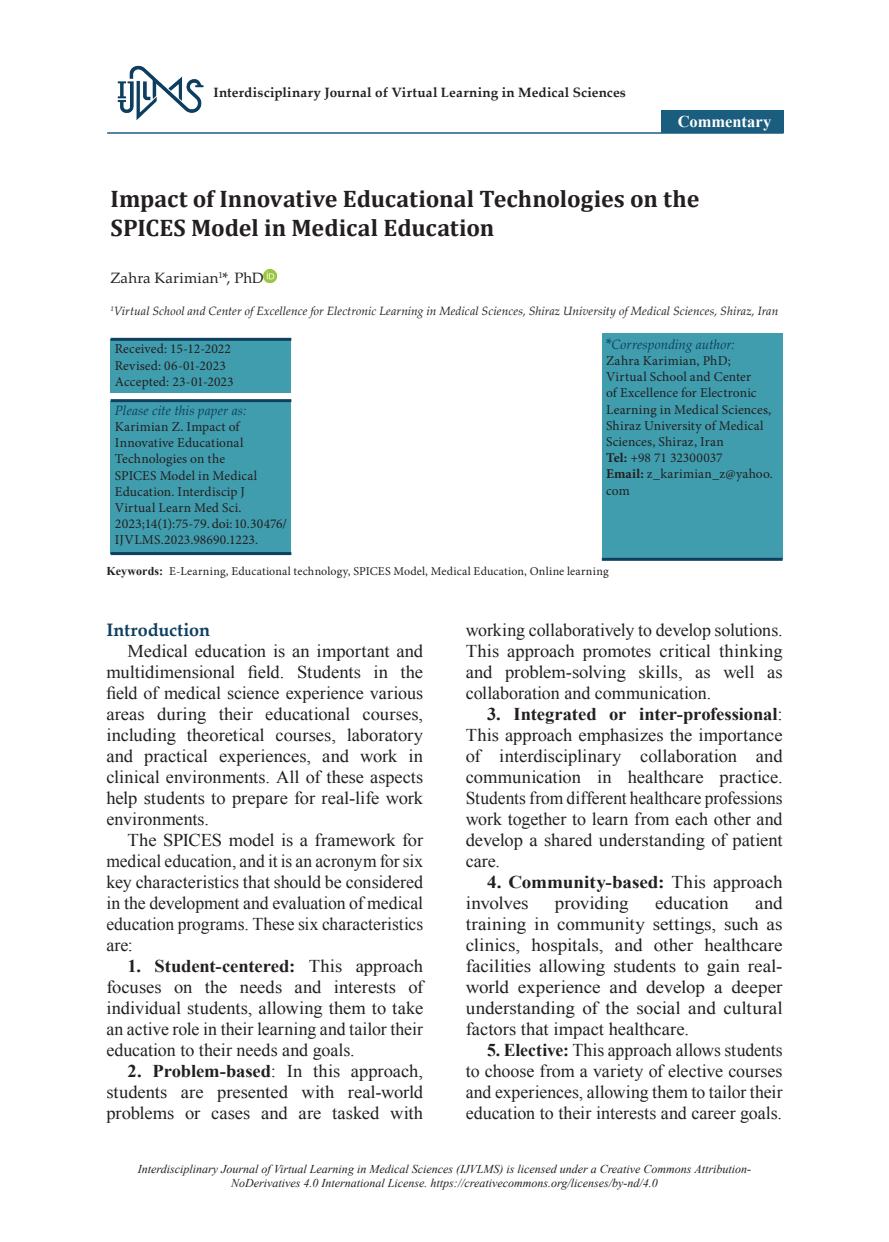
<style>
.page{position:relative;width:889px;height:1242px;background:#fff}
.page>*{position:absolute;margin:0;border:0;box-sizing:border-box;transform-origin:0 0}
.t1{font:700 24px/28.8px "Cambria";letter-spacing:-.005em;color:#231f20}
.t2{font:18px/21px "Times New Roman";color:#231f20;text-align:justify}
.t3{font:18px/21px "Times New Roman";color:#231f20;text-align:justify;scale:1.06 1}
.t4{font:18px/21px "Times New Roman";letter-spacing:-.02em;color:#231f20;scale:1.06 1}
.t5{font:700 18px "Palatino Linotype";letter-spacing:-.005em;color:#0e3f61}
.t6{font:700 16.5px "Times New Roman";color:#fff}
.t7{font:15px "Palatino Linotype";letter-spacing:.015em;color:#231f20}
.t8{font:13.5px/16.2px "Minion Pro";letter-spacing:.01em;color:#231f20}
.t9{font:700 13.5px "Palatino Linotype";letter-spacing:.015em;color:#231f20}
.t10{font:italic 13.5px "Palatino Linotype";letter-spacing:.005em;color:#0e3f61}
.t11{font:italic 12px/14.4px "Times New Roman";color:#231f20;text-align:center}
.t12{font:italic 12px "Palatino Linotype";letter-spacing:.005em;color:#231f20}
.t13{font:12px "Minion Pro";letter-spacing:.015em;color:#231f20}
.s1{font-style:normal;font-size:15px}
.s2{font-weight:700}
.s3{font-family:"Times New Roman";font-weight:700}
</style>
<div class="page">
<div style="left:602px;top:333px;width:180px;height:226px;background:#409dae"></div>
<hr style="left:602px;top:558px;width:180px;height:3px;background:#0e3f61">
<svg style="left:264px;top:270px;width:13px;height:12px"></svg>
<div style="left:111px;top:339px;width:180px;height:54px;background:#409dae"></div>
<hr style="left:111px;top:338px;width:180px;height:3px;background:#0e3f61">
<div style="left:111px;top:401px;width:180px;height:152px;background:#409dae"></div>
<hr style="left:111px;top:399px;width:180px;height:3px;background:#0e3f61">
<hr style="left:111px;top:552px;width:180px;height:3px;background:#0e3f61">
<div style="left:661px;top:110px;width:123px;height:22px;background:#1b5d7f"></div>
<hr style="left:107px;top:132px;width:676px;height:2px;background:#1b5d7f">
<img style="left:117px;top:65px;width:87px;height:55px">
<p class="t9" style="left:213px;top:83px;width:414px">Interdisciplinary Journal of Virtual Learning in Medical Sciences</p>
<p class="t6" style="left:678px;top:110px;width:95px">Commentary</p>
<h1 class="t1" style="left:111px;top:183px;width:590px">Impact of Innovative Educational Technologies on the<br>SPICES Model in Medical Education</h1>
<p class="t7" style="left:111px;top:267px;width:155px">Zahra Karimian<sup>1</sup>*, PhD</p>
<p class="t12" style="left:111px;top:302px;width:669px"><sup>1</sup>Virtual School and Center of Excellence for Electronic Learning in Medical Sciences, Shiraz University of Medical Sciences, Shiraz, Iran</p>
<p class="t8" style="left:115px;top:341px;width:120px">Received: 15-12-2022<br>Revised: 06-01-2023<br>Accepted: 23-01-2023</p>
<p class="t10" style="left:115px;top:400px;width:133px">Please cite this paper as:</p>
<p class="t8" style="left:115px;top:418px;width:174px">Karimian Z. Impact of<br>Innovative Educational<br>Technologies on the<br>SPICES Model in Medical<br>Education. Interdiscip J<br>Virtual Learn Med Sci.<br>2023;14(1):75-79. doi: 10.30476/<br>IJVLMS.2023.98690.1223.</p>
<p class="t10" style="left:606px;top:334px;width:130px"><span class="s1">*</span>Corresponding author:</p>
<p class="t8" style="left:606px;top:353px;width:168px">Zahra Karimian, PhD;<br>Virtual School and Center<br>of Excellence for Electronic<br>Learning in Medical Sciences,<br>Shiraz University of Medical<br>Sciences, Shiraz, Iran<br><span class="s2">Tel:</span> +98 71 32300037<br><span class="s2">Email:</span> z_karimian_z@yahoo. com</p>
<p class="t13" style="left:106px;top:563px;width:504px"><span class="s3">Keywords:</span> E-Learning, Educational technology, SPICES Model, Medical Education, Online learning</p>
<p class="t5" style="left:106px;top:617px;width:105px">Introduction</p>
<p class="t2" style="left:106px;top:640px;width:318px;text-indent:21px">Medical education is an important and multidimensional field. Students in the field of medical science experience various areas during their educational courses, including theoretical courses, laboratory and practical experiences, and work in clinical environments. All of these aspects help students to prepare for real-life work environments.</p>
<p class="t2" style="left:106px;top:829px;width:318px;text-indent:21px">The SPICES model is a framework for medical education, and it is an acronym for six key characteristics that should be considered in the development and evaluation of medical education programs. These six characteristics are:</p>
<p class="t2" style="left:106px;top:955px;width:318px;text-indent:21px"><span class="s2">1. Student-centered:</span> This approach focuses on the needs and interests of individual students, allowing them to take an active role in their learning and tailor their education to their needs and goals.</p>
<p class="t2" style="left:106px;top:1060px;width:318px;text-indent:21px"><span class="s2">2. Problem-based</span>: In this approach, students are presented with real-world problems or cases and are tasked with</p>
<p class="t2" style="left:466px;top:619px;width:318px">working collaboratively to develop solutions.<br>This approach promotes critical thinking and problem-solving skills, as well as collaboration and communication.</p>
<p class="t2" style="left:466px;top:703px;width:318px;text-indent:21px"><span class="s2">3. Integrated or inter-professional</span>:<br>This approach emphasizes the importance of interdisciplinary collaboration and communication in healthcare practice.<br>Students from different healthcare professions work together to learn from each other and develop a shared understanding of patient care.</p>
<p class="t4" style="left:466px;top:871px;width:300px;text-indent:21px"><span class="s2">4. Community-based:</span> This approach involves</p>
<p class="t3" style="left:466px;top:892px;width:300px;text-indent:289px">and training in community settings, such as clinics, hospitals, and other healthcare facilities allowing students to gain real&shy;world experience and develop a deeper understanding of the social and cultural factors that impact healthcare.</p>
<p class="t2" style="left:466px;top:1039px;width:318px;text-indent:21px"><span class="s2">5. Elective:</span> This approach allows students to choose from a variety of elective courses and experiences, allowing them to tailor their education to their interests and career goals.</p>
<p class="t3" style="left:555px;top:892px;width:71px">providing</p>
<p class="t3" style="left:655px;top:892px;width:71px">education</p>
<p class="t11" style="left:138px;top:1161px;width:614px">Interdisciplinary Journal of Virtual Learning in Medical Sciences (IJVLMS) is licensed under a Creative Commons Attribution-<br>NoDerivatives 4.0 International License. https://creativecommons.org/licenses/by-nd/4.0</p>
</div>
